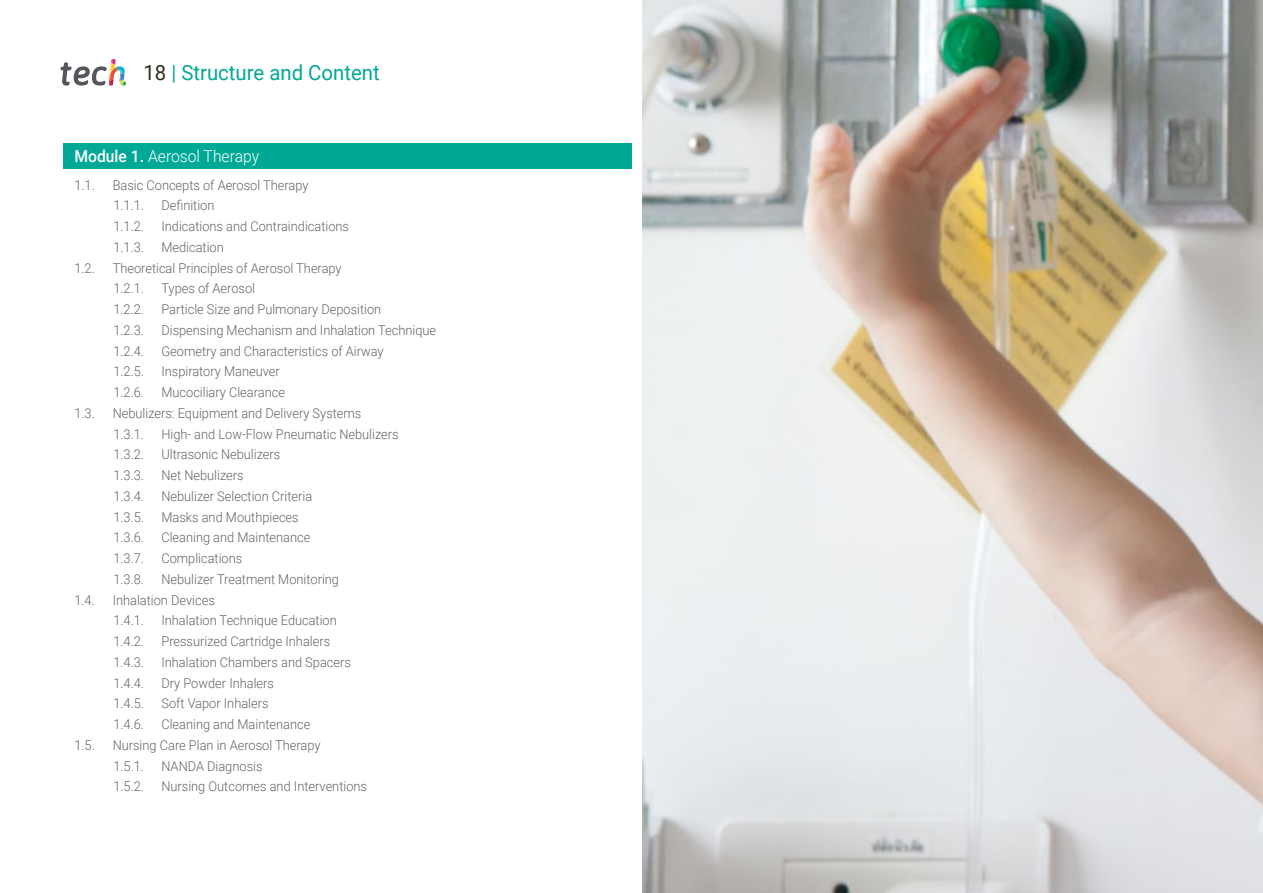
<style>
.page{position:relative;width:1263px;height:893px;background:#fff}
.page>*{position:absolute;margin:0;border:0;box-sizing:border-box;transform-origin:0 0}
.t1{font:21px "Roboto";color:#00a996}
.t2{font:300 16.5px "Roboto";color:#fff;scale:.95 1}
.t3{font:300 13.5px/20.7px "Roboto";color:#61646a;scale:.95 1}
.s1{color:#312e20}
.s2{font-weight:500}
</style>
<div class="page">
<div style="left:63px;top:144px;width:568px;height:25px;background:#00a996"></div>
<img style="left:642px;top:0;width:621px;height:893px">
<svg style="left:61px;top:59px;width:65px;height:27px"></svg>
<h1 class="t1" style="left:144px;top:57px;width:238px"><span class="s1">18</span> | Structure and Content</h1>
<p class="t2" style="left:74px;top:145px;width:196px"><span class="s2">Module 1.</span> Aerosol Therapy</p>
<p class="t3" style="left:74px;top:174px;width:23px">1.1.</p>
<p class="t3" style="left:113px;top:174px;width:208px">Basic Concepts of Aerosol Therapy<br>1.1.1.</p>
<p class="t3" style="left:161px;top:195px;width:57px">Definition</p>
<p class="t3" style="left:113px;top:215px;width:34px">1.1.2.</p>
<p class="t3" style="left:161px;top:215px;width:199px">Indications and Contraindications</p>
<p class="t3" style="left:113px;top:236px;width:34px">1.1.3.</p>
<p class="t3" style="left:161px;top:236px;width:67px">Medication</p>
<p class="t3" style="left:74px;top:257px;width:23px">1.2.</p>
<p class="t3" style="left:113px;top:257px;width:243px">Theoretical Principles of Aerosol Therapy<br>1.2.1.</p>
<p class="t3" style="left:161px;top:278px;width:100px">Types of Aerosol</p>
<p class="t3" style="left:113px;top:298px;width:34px">1.2.2.</p>
<p class="t3" style="left:161px;top:298px;width:233px">Particle Size and Pulmonary Deposition</p>
<p class="t3" style="left:113px;top:319px;width:34px">1.2.3.</p>
<p class="t3" style="left:161px;top:319px;width:291px">Dispensing Mechanism and Inhalation Technique</p>
<p class="t3" style="left:113px;top:340px;width:34px">1.2.4.</p>
<p class="t3" style="left:161px;top:340px;width:235px">Geometry and Characteristics of Airway</p>
<p class="t3" style="left:113px;top:361px;width:34px">1.2.5.</p>
<p class="t3" style="left:161px;top:361px;width:126px">Inspiratory Maneuver</p>
<p class="t3" style="left:113px;top:381px;width:34px">1.2.6.</p>
<p class="t3" style="left:161px;top:381px;width:132px">Mucociliary Clearance</p>
<p class="t3" style="left:74px;top:402px;width:23px">1.3.</p>
<p class="t3" style="left:113px;top:402px;width:263px">Nebulizers: Equipment and Delivery Systems<br>1.3.1.</p>
<p class="t3" style="left:161px;top:423px;width:251px">High- and Low-Flow Pneumatic Nebulizers</p>
<p class="t3" style="left:113px;top:444px;width:34px">1.3.2.</p>
<p class="t3" style="left:161px;top:444px;width:127px">Ultrasonic Nebulizers</p>
<p class="t3" style="left:113px;top:464px;width:34px">1.3.3.</p>
<p class="t3" style="left:161px;top:464px;width:88px">Net Nebulizers</p>
<p class="t3" style="left:113px;top:485px;width:34px">1.3.4.</p>
<p class="t3" style="left:161px;top:485px;width:160px">Nebulizer Selection Criteria</p>
<p class="t3" style="left:113px;top:506px;width:34px">1.3.5.</p>
<p class="t3" style="left:161px;top:506px;width:146px">Masks and Mouthpieces</p>
<p class="t3" style="left:113px;top:527px;width:34px">1.3.6.</p>
<p class="t3" style="left:161px;top:527px;width:158px">Cleaning and Maintenance</p>
<p class="t3" style="left:113px;top:547px;width:34px">1.3.7.</p>
<p class="t3" style="left:161px;top:547px;width:87px">Complications</p>
<p class="t3" style="left:113px;top:568px;width:34px">1.3.8.</p>
<p class="t3" style="left:161px;top:568px;width:188px">Nebulizer Treatment Monitoring</p>
<p class="t3" style="left:74px;top:589px;width:23px">1.4.</p>
<p class="t3" style="left:113px;top:589px;width:109px">Inhalation Devices<br>1.4.1.</p>
<p class="t3" style="left:161px;top:610px;width:186px">Inhalation Technique Education</p>
<p class="t3" style="left:113px;top:630px;width:34px">1.4.2.</p>
<p class="t3" style="left:161px;top:630px;width:179px">Pressurized Cartridge Inhalers</p>
<p class="t3" style="left:113px;top:651px;width:34px">1.4.3.</p>
<p class="t3" style="left:161px;top:651px;width:201px">Inhalation Chambers and Spacers</p>
<p class="t3" style="left:113px;top:672px;width:34px">1.4.4.</p>
<p class="t3" style="left:161px;top:672px;width:120px">Dry Powder Inhalers</p>
<p class="t3" style="left:113px;top:693px;width:34px">1.4.5.</p>
<p class="t3" style="left:161px;top:693px;width:114px">Soft Vapor Inhalers</p>
<p class="t3" style="left:113px;top:713px;width:34px">1.4.6.</p>
<p class="t3" style="left:161px;top:713px;width:158px">Cleaning and Maintenance</p>
<p class="t3" style="left:74px;top:734px;width:23px">1.5.</p>
<p class="t3" style="left:113px;top:734px;width:220px">Nursing Care Plan in Aerosol Therapy<br>1.5.1.</p>
<p class="t3" style="left:161px;top:755px;width:108px">NANDA Diagnosis</p>
<p class="t3" style="left:113px;top:776px;width:34px">1.5.2.</p>
<p class="t3" style="left:161px;top:776px;width:218px">Nursing Outcomes and Interventions</p>
</div>
